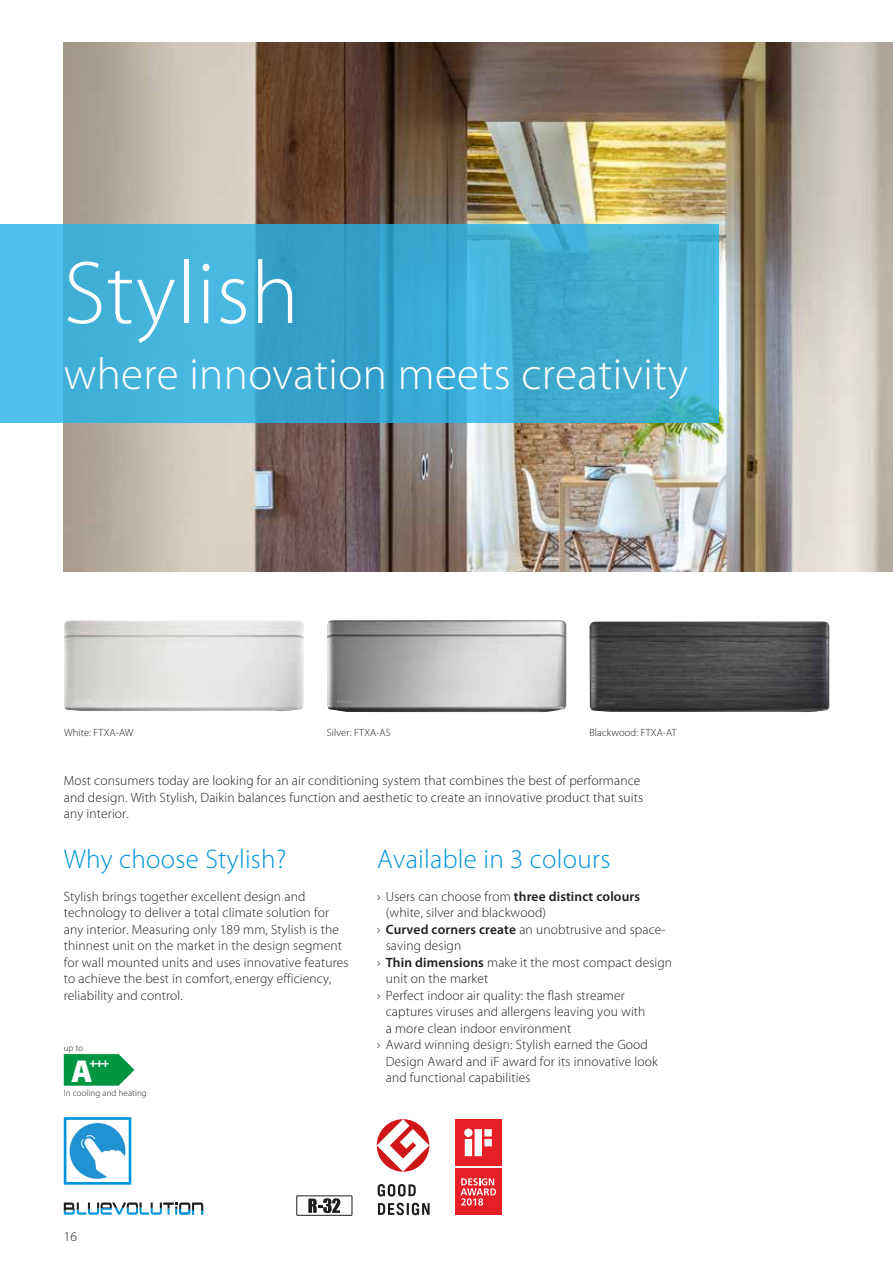
<style>
.page{position:relative;width:893px;height:1263px;background:#fff}
.page>*{position:absolute;margin:0;border:0;box-sizing:border-box;transform-origin:0 0}
.t1{font:300 90px "Myriad Pro";letter-spacing:.01em;color:#fff}
.t2{font:300 45px "Myriad Pro";letter-spacing:.01em;color:#fff}
.t3{font:900 31.8px "Myriad Pro";color:#fff}
.t4{font:300 27px "Myriad Pro";letter-spacing:.01em;color:#0095db}
.t5{font:300 13.5px/16.5px "Myriad Pro";letter-spacing:.01em;color:#1d1d1b}
.t6{font:600 13.5px "Myriad Pro";letter-spacing:.01em;color:#1d1d1b}
.t7{font:900 12.3px "Myriad Pro";color:#fff}
.t8{font:300 10.5px "Myriad Pro";letter-spacing:.01em;color:#1d1d1b}
.t9{font:300 9px "Myriad Pro";letter-spacing:.01em;color:#1d1d1b}
.s1{font-weight:300}
.s2{font-weight:600}
</style>
<div class="page">
<img style="left:64px;top:43px;width:829px;height:528px">
<svg style="left:0;top:224px;width:719px;height:198px;background:#41afd5"></svg>
<svg style="left:378px;top:1184px;width:38px;height:12px"></svg>
<svg style="left:378px;top:1203px;width:52px;height:12px"></svg>
<svg style="left:377px;top:1119px;width:52px;height:53px"></svg>
<div style="left:455px;top:1168px;width:47px;height:47px;background:#e51f25"></div>
<div style="left:455px;top:1119px;width:47px;height:47px;background:#e51f25"></div>
<svg style="left:464px;top:1128px;width:28px;height:28px"></svg>
<svg style="left:460px;top:1178px;width:36px;height:27px"></svg>
<img style="left:64px;top:620px;width:240px;height:91px">
<img style="left:327px;top:620px;width:240px;height:92px">
<img style="left:589px;top:621px;width:240px;height:91px">
<svg style="left:64px;top:1054px;width:70px;height:32px;background:#1ea257"></svg>
<svg style="left:64px;top:1117px;width:67px;height:68px"></svg>
<svg style="left:64px;top:1202px;width:139px;height:13px"></svg>
<div style="left:296px;top:1195px;width:56px;height:21px;border:1px solid #1d1d1b"></div>
<svg style="left:308px;top:1198px;width:32px;height:15px"></svg>
<h1 class="t1" style="left:64px;top:244px;width:237px">Stylish</h1>
<h2 class="t2" style="left:64px;top:349px;width:626px">where innovation meets creativity</h2>
<p class="t8" style="left:64px;top:726px;width:71px">White: FTXA-AW</p>
<p class="t8" style="left:327px;top:726px;width:65px">Silver: FTXA-AS</p>
<p class="t8" style="left:589px;top:726px;width:89px">Blackwood: FTXA-AT</p>
<p class="t5" style="left:64px;top:772px;width:581px">Most consumers today are looking for an air conditioning system that combines the best of performance and design. With Stylish, Daikin balances function and aesthetic to create an innovative product that suits any interior.</p>
<h3 class="t4" style="left:64px;top:844px;width:224px">Why choose Stylish?</h3>
<p class="t5" style="left:64px;top:888px;width:286px">Stylish brings together excellent design and technology to deliver a total climate solution for any interior. Measuring only 189 mm, Stylish is the thinnest unit on the market in the design segment for wall mounted units and uses innovative features to achieve the best in comfort, energy efficiency, reliability and control.</p>
<h3 class="t4" style="left:377px;top:844px;width:235px">Available in 3 colours</h3>
<p class="t6" style="left:377px;top:889px;width:264px"><span class="s1">› Users can choose from</span> three distinct colours</p>
<p class="t5" style="left:386px;top:904px;width:162px">(white, silver and blackwood)</p>
<p class="t5" style="left:377px;top:921px;width:290px">› <span class="s2">Curved corners create</span> an unobtrusive and space-</p>
<p class="t5" style="left:386px;top:937px;width:77px">saving design</p>
<p class="t5" style="left:377px;top:954px;width:296px">› <span class="s2">Thin dimensions</span> make it the most compact design</p>
<p class="t5" style="left:386px;top:970px;width:104px">unit on the market</p>
<p class="t5" style="left:377px;top:987px;width:249px">› Perfect indoor air quality: the flash streamer</p>
<p class="t5" style="left:386px;top:1003px;width:261px">captures viruses and allergens leaving you with</p>
<p class="t5" style="left:386px;top:1020px;width:187px">a more clean indoor environment</p>
<p class="t5" style="left:377px;top:1036px;width:272px">› Award winning design: Stylish earned the Good</p>
<p class="t5" style="left:386px;top:1053px;width:274px">Design Award and iF award for its innovative look</p>
<p class="t5" style="left:386px;top:1069px;width:146px">and functional capabilities</p>
<p class="t9" style="left:64px;top:1043px;width:21px">up to</p>
<p class="t9" style="left:64px;top:1088px;width:85px">In cooling and heating</p>
<h3 class="t3" style="left:71px;top:1053px;width:23px">A</h3>
<p class="t7" style="left:90px;top:1056px;width:21px">+++</p>
<p class="t5" style="left:64px;top:1228px;width:15px">16</p>
</div>
